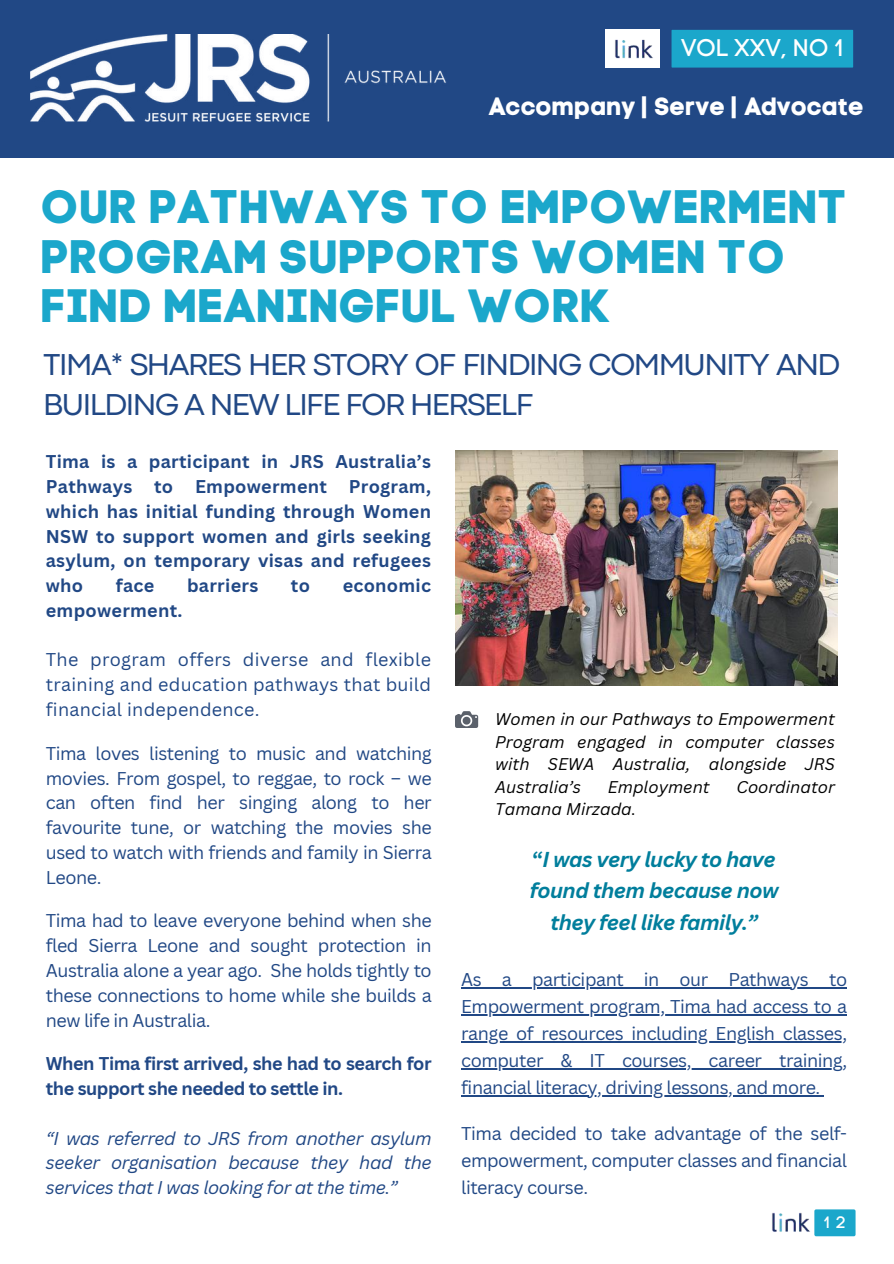
<style>
.page{position:relative;width:894px;height:1264px;background:#fff}
.page>*{position:absolute;margin:0;border:0;box-sizing:border-box;transform-origin:0 0}
.t1{font:46.5px/49.5px "Code Pro Bold LC";color:#1ba7cb}
.t2{font:31.5px/40.5px "Codec Pro";letter-spacing:-.045em;color:#214885}
.t3{font:24.75px "Code Pro Bold LC";color:#fff}
.t4{font:24px "Code Pro Normal LC";color:#fff}
.t5{font:italic 700 21px/31.5px "Canva Sans";letter-spacing:-.025em;color:#017e9c;text-align:center}
.t6{font:18px/24.8px "Canva Sans";letter-spacing:-.025em;color:#214885;text-align:justify}
.t7{font:700 18px/24.8px "Canva Sans";letter-spacing:.015em;color:#214885;text-align:justify}
.t8{font:italic 18px/24.8px "Canva Sans";letter-spacing:-.025em;color:#214885;text-align:justify}
.t9{font:700 18px/24.8px "Canva Sans";letter-spacing:-.025em;color:#214885}
.t10{font:italic 16.5px/22.5px "Canva Sans";color:#000;text-align:justify}
.t11{font:16.5px "Code Pro Normal LC";color:#fff}
.s1{font-style:normal}
</style>
<div class="page">
<div style="left:0;top:0;width:893px;height:157px;background:#214885"></div>
<img style="left:30px;top:35px;width:417px;height:86px">
<div style="left:671px;top:30px;width:181px;height:38px;background:#1ba7cb"></div>
<div style="left:605px;top:29px;width:54px;height:39px;background:#fff"></div>
<img style="left:615px;top:39px;width:38px;height:20px">
<img style="left:455px;top:451px;width:382px;height:235px">
<svg style="left:455px;top:711px;width:23px;height:17px"></svg>
<hr style="left:461px;top:986px;width:385px;height:2px;background:#214885">
<hr style="left:461px;top:1013px;width:385px;height:2px;background:#214885">
<hr style="left:461px;top:1040px;width:385px;height:2px;background:#214885">
<hr style="left:461px;top:1067px;width:385px;height:2px;background:#214885">
<hr style="left:461px;top:1094px;width:358px;height:2px;background:#214885">
<img style="left:772px;top:1212px;width:38px;height:20px">
<div style="left:814px;top:1209px;width:41px;height:27px;background:#1ba7cb;border-radius:2px"></div>
<h3 class="t4" style="left:681px;top:33px;width:164px">VOL XXV, NO 1</h3>
<h3 class="t3" style="left:488px;top:91px;width:377px">Accompany | Serve | Advocate</h3>
<h1 class="t1" style="left:40px;top:182px;width:807px">OUR PATHWAYS TO EMPOWERMENT<br>PROGRAM SUPPORTS WOMEN TO<br>FIND MEANINGFUL WORK</h1>
<h2 class="t2" style="left:43px;top:346px;width:798px">TIMA* SHARES HER STORY OF FINDING COMMUNITY AND<br>BUILDING A NEW LIFE FOR HERSELF</h2>
<p class="t7" style="left:46px;top:449px;width:386px">Tima is a participant in JRS Australia’s Pathways to Empowerment Program, which has initial funding through Women NSW to support women and girls seeking asylum, on temporary visas and refugees who</p>
<p class="t7" style="left:116px;top:572px;width:40px">face</p>
<p class="t7" style="left:187px;top:572px;width:73px">barriers</p>
<p class="t7" style="left:291px;top:572px;width:21px">to</p>
<p class="t7" style="left:342px;top:572px;width:90px">economic</p>
<p class="t7" style="left:46px;top:597px;width:138px">empowerment.</p>
<p class="t6" style="left:46px;top:647px;width:386px">The program offers diverse and flexible training and education pathways that build financial independence.</p>
<p class="t6" style="left:46px;top:740px;width:387px">Tima loves listening to music and watching movies. From gospel, to reggae, to rock – we can often find her singing along to her favourite tune, or watching the movies she used to watch with friends and family in Sierra Leone.</p>
<p class="t6" style="left:46px;top:908px;width:387px">Tima had to leave everyone behind when she fled Sierra Leone and sought protection in Australia alone a year ago. She holds tightly to these connections to home while she builds a new life in Australia.</p>
<p class="t9" style="left:46px;top:1051px;width:387px">When Tima first arrived, she had to search for the support she needed to settle in.</p>
<p class="t8" style="left:46px;top:1125px;width:387px">“I was referred to JRS from another asylum seeker organisation because they had the services that I was looking for at the time.”</p>
<p class="t10" style="left:495px;top:707px;width:341px">Women in our Pathways to Empowerment Program engaged in computer classes with SEWA Australia, alongside JRS Australia’s</p>
<p class="t10" style="left:607px;top:775px;width:103px">Employment</p>
<p class="t10" style="left:736px;top:775px;width:100px">Coordinator</p>
<p class="t10" style="left:495px;top:797px;width:142px">Tamana Mirzada.</p>
<p class="t5" style="left:529px;top:842px;width:250px"><span class="s1">“</span>I was very lucky to have found them because now they feel like family.”</p>
<p class="t6" style="left:461px;top:965px;width:387px;line-height:27px">As a participant in our Pathways to Empowerment program, Tima had access to a range of resources including English classes, computer &amp; IT courses, career training, financial literacy, driving lessons, and more.</p>
<p class="t6" style="left:461px;top:1119px;width:387px;line-height:27px">Tima decided to take advantage of the self&shy;empowerment, computer classes and financial literacy course.</p>
<p class="t11" style="left:823px;top:1212px;width:24px">1 2</p>
</div>
